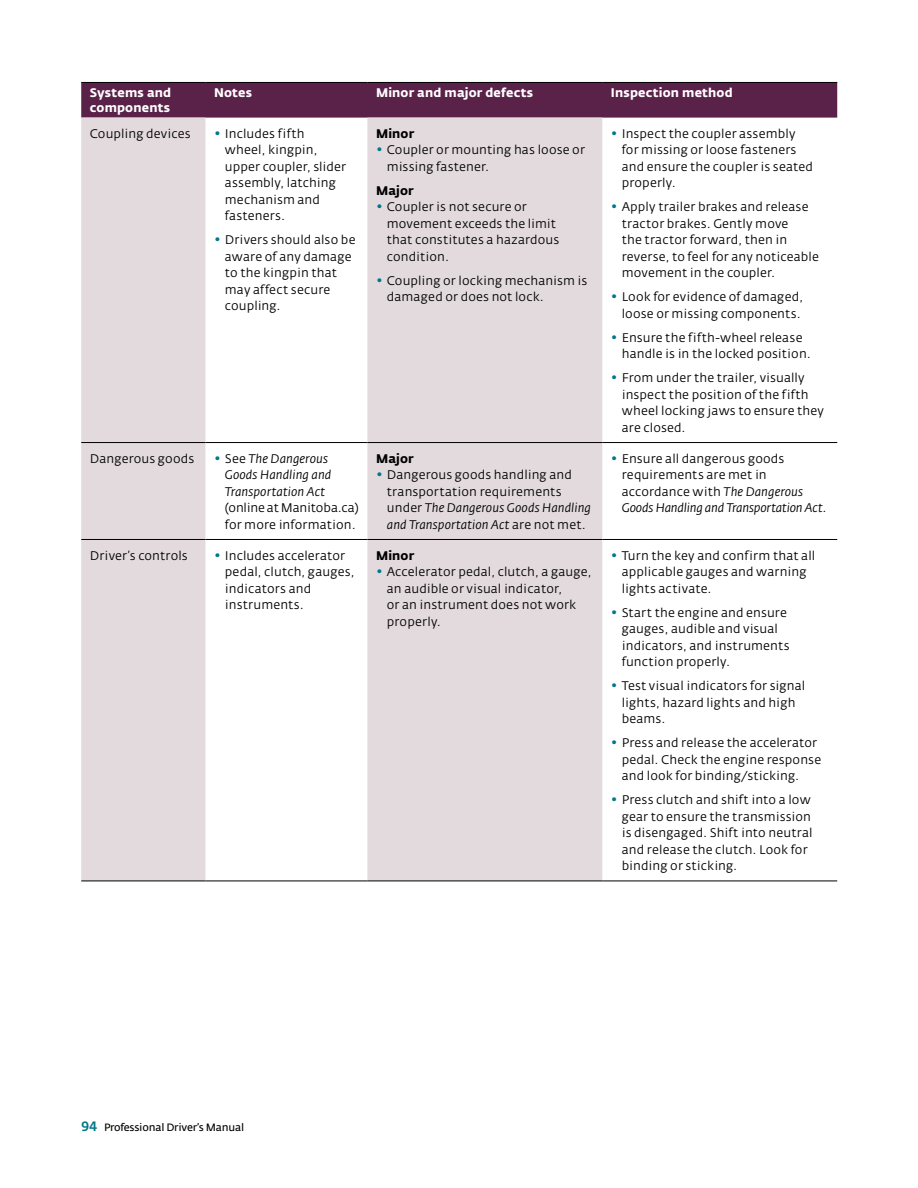
<style>
.page{position:relative;width:918px;height:1188px;background:#fff}
.page>*{position:absolute;margin:0;border:0;box-sizing:border-box;transform-origin:0 0}
.t1{font:12.3px/16.5px "Fedra Sans Alt Book TF";letter-spacing:.01em;color:#000}
.t2{font:italic 12.3px/16.5px "Fedra Sans Alt";color:#000}
.t3{font:12.3px/15px "Fedra Sans Alt Bold TF";letter-spacing:.015em;color:#fff}
.t4{font:italic 12.3px "Fedra Sans Alt";letter-spacing:-.02em;color:#000}
.t5{font:700 12.3px "Fedra Sans Alt";letter-spacing:.015em;color:#000}
.t6{font:10.5px "Fedra Sans Alt";letter-spacing:-.02em;color:#000}
.s1{font-family:"Fedra Sans Alt";font-size:13.5px;color:#00788a}
.s2{font-style:normal;font-size:13.5px;color:#00788a}
.s3{font-family:"Fedra Sans Alt Book TF";font-style:normal}
.s4{font-family:"Fedra Sans Alt";font-style:italic}
.s5{font-family:"Fedra Sans Alt Medium SC";font-size:13.5px;color:#00788a}
</style>
<div class="page">
<div style="left:81px;top:83px;width:756px;height:35px;background:#5a2149"></div>
<svg style="left:81px;top:118px;width:521px;height:763px;fill:#e2dadd"></svg>
<hr style="left:81px;top:442px;width:124px;height:1px;background:#000">
<hr style="left:205px;top:442px;width:162px;height:1px;background:#000">
<hr style="left:602px;top:442px;width:235px;height:1px;background:#000">
<hr style="left:367px;top:442px;width:235px;height:1px;background:#000">
<hr style="left:81px;top:539px;width:124px;height:1px;background:#000">
<hr style="left:205px;top:539px;width:162px;height:1px;background:#000">
<hr style="left:367px;top:539px;width:235px;height:1px;background:#000">
<hr style="left:602px;top:539px;width:235px;height:1px;background:#000">
<hr style="left:81px;top:881px;width:124px;height:1px;background:#000">
<hr style="left:205px;top:881px;width:162px;height:1px;background:#000">
<hr style="left:367px;top:881px;width:235px;height:1px;background:#000">
<hr style="left:602px;top:881px;width:235px;height:1px;background:#000">
<hr style="left:81px;top:82px;width:124px;height:1px;background:#000">
<hr style="left:205px;top:82px;width:162px;height:1px;background:#000">
<hr style="left:367px;top:82px;width:235px;height:1px;background:#000">
<hr style="left:602px;top:82px;width:235px;height:1px;background:#000">
<p class="t3" style="left:90px;top:86px;width:83px">Systems and components</p>
<p class="t3" style="left:214px;top:86px;width:40px">Notes</p>
<p class="t3" style="left:376px;top:86px;width:159px">Minor and major defects</p>
<p class="t3" style="left:611px;top:86px;width:123px">Inspection method</p>
<p class="t1" style="left:90px;top:126px;width:102px">Coupling devices</p>
<p class="t1" style="left:225px;top:126px;width:123px;text-indent:-11px"><span class="s1">•</span> Includes fifth wheel, kingpin, upper coupler, slider assembly, latching mechanism and fasteners.</p>
<p class="t1" style="left:225px;top:232px;width:132px;text-indent:-11px"><span class="s1">•</span> Drivers should also be aware of any damage to the kingpin that may affect secure coupling.</p>
<p class="t5" style="left:376px;top:126px;width:40px">Minor</p>
<p class="t1" style="left:387px;top:142px;width:200px;text-indent:-11px"><span class="s1">•</span> Coupler or mounting has loose or missing fastener.</p>
<p class="t5" style="left:376px;top:183px;width:39px">Major</p>
<p class="t1" style="left:387px;top:199px;width:174px;text-indent:-11px"><span class="s1">•</span> Coupler is not secure or movement exceeds the limit that constitutes a hazardous condition.</p>
<p class="t1" style="left:387px;top:273px;width:202px;text-indent:-11px"><span class="s1">•</span> Coupling or locking mechanism is damaged or does not lock.</p>
<p class="t1" style="left:622px;top:126px;width:193px;text-indent:-11px"><span class="s1">•</span> Inspect the coupler assembly for missing or loose fasteners and ensure the coupler is seated properly.</p>
<p class="t1" style="left:622px;top:199px;width:199px;text-indent:-11px"><span class="s1">•</span> Apply trailer brakes and release tractor brakes. Gently move<br>the tractor forward, then in reverse, to feel for any noticeable movement in the coupler.</p>
<p class="t1" style="left:611px;top:289px;width:194px;text-align:right"><span class="s1">•</span> Look for evidence of damaged, loose or missing components.</p>
<p class="t1" style="left:622px;top:330px;width:191px;text-indent:-11px"><span class="s1">•</span> Ensure the fifth-wheel release handle is in the locked position.</p>
<p class="t1" style="left:622px;top:370px;width:204px;text-indent:-11px"><span class="s1">•</span> From under the trailer, visually inspect the position of the fifth wheel locking jaws to ensure they are closed.</p>
<p class="t1" style="left:90px;top:450px;width:106px">Dangerous goods</p>
<p class="t2" style="left:225px;top:451px;width:108px;text-indent:-11px"><span class="s2">•</span> <span class="s3">See</span> The Dangerous<br>Goods Handling and<br>Transportation Act</p>
<p class="t1" style="left:225px;top:500px;width:135px">(online at Manitoba.ca) for more information.</p>
<p class="t5" style="left:376px;top:451px;width:39px">Major</p>
<p class="t1" style="left:376px;top:467px;width:197px;text-align:center"><span class="s1">•</span> Dangerous goods handling and transportation requirements</p>
<p class="t2" style="left:387px;top:500px;width:206px"><span class="s3">under</span> The Dangerous Goods Handling and Transportation Act <span class="s3">are not met.</span></p>
<p class="t1" style="left:622px;top:450px;width:183px;text-indent:-11px"><span class="s1">•</span> Ensure all dangerous goods requirements are met in accordance with <span class="s4">The Dangerous</span></p>
<p class="t4" style="left:622px;top:501px;width:206px">Goods Handling and Transportation Act<span class="s3">.</span></p>
<p class="t1" style="left:90px;top:547px;width:99px">Driver’s controls</p>
<p class="t1" style="left:225px;top:547px;width:131px;text-indent:-11px"><span class="s1">•</span> Includes accelerator pedal, clutch, gauges, indicators and instruments.</p>
<p class="t5" style="left:376px;top:548px;width:40px">Minor</p>
<p class="t1" style="left:387px;top:564px;width:206px;text-indent:-11px"><span class="s1">•</span> Accelerator pedal, clutch, a gauge, an audible or visual indicator,<br>or an instrument does not work properly.</p>
<p class="t1" style="left:622px;top:547px;width:195px;text-indent:-11px"><span class="s1">•</span> Turn the key and confirm that all applicable gauges and warning lights activate.</p>
<p class="t1" style="left:622px;top:604px;width:169px;text-indent:-11px"><span class="s1">•</span> Start the engine and ensure gauges, audible and visual indicators, and instruments function properly.</p>
<p class="t1" style="left:622px;top:678px;width:185px;text-indent:-11px"><span class="s1">•</span> Test visual indicators for signal lights, hazard lights and high beams.</p>
<p class="t1" style="left:622px;top:735px;width:201px;text-indent:-11px"><span class="s1">•</span> Press and release the accelerator pedal. Check the engine response and look for binding/sticking.</p>
<p class="t1" style="left:622px;top:792px;width:192px;text-indent:-11px"><span class="s1">•</span> Press clutch and shift into a low gear to ensure the transmission is disengaged. Shift into neutral and release the clutch. Look for binding or sticking.</p>
<p class="t6" style="left:81px;top:1121px;width:165px"><span class="s5">94</span> Professional Driver’s Manual</p>
</div>
